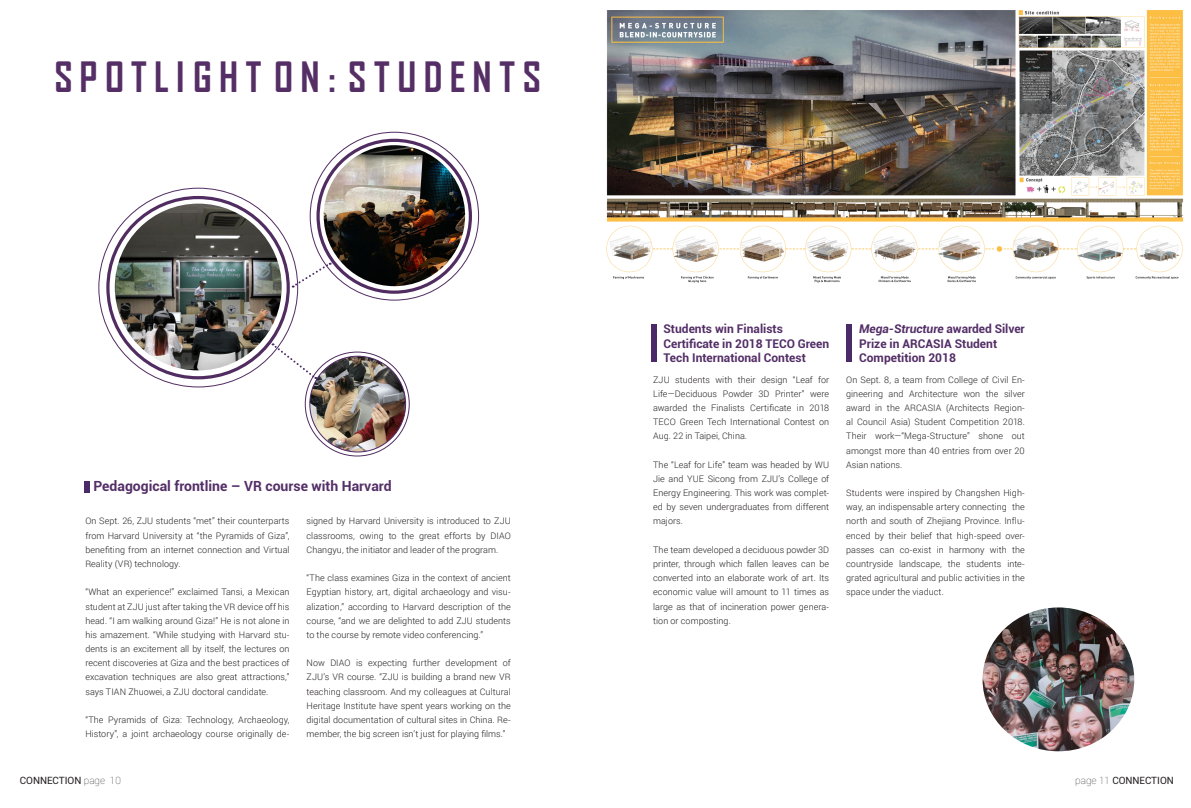
<style>
.page{position:relative;width:1191px;height:808px;background:#fff}
.page>*{position:absolute;margin:0;border:0;box-sizing:border-box;transform-origin:0 0}
.t1{font:700 40px "Agency FB";letter-spacing:.19em;color:#542e65}
.t2{font:700 14px "Roboto";color:#532e67}
.t3{font:700 12px/14.4px "Roboto";color:#532e67}
.t4{font:10px "Roboto";color:#231f20}
.t5{font:300 9px/14.2px "Roboto";letter-spacing:.005em;color:#231f20;text-align:justify}
.s1{font-style:italic}
.s2{font-family:"Adobe Song Std"}
.s3{font-weight:100}
</style>
<div class="page">
<div style="left:85px;top:481px;width:5px;height:12px;background:#4b2b67"></div>
<img style="left:982px;top:607px;width:152px;height:144px">
<img style="left:115px;top:204px;width:167px;height:166px;border-radius:83px">
<img style="left:310px;top:356px;width:95px;height:96px;border-radius:48px">
<svg style="left:272px;top:343px;width:44px;height:37px"></svg>
<img style="left:606px;top:10px;width:578px;height:273px">
<div style="left:846px;top:324px;width:5px;height:37px;background:#4b2b67"></div>
<div style="left:651px;top:324px;width:6px;height:38px;background:#4b2b67"></div>
<img style="left:324px;top:145px;width:141px;height:141px;border-radius:71px">
<div style="left:316px;top:139px;width:156px;height:155px;border:3px solid #512c61;border-radius:50%"></div>
<svg style="left:293px;top:262px;width:38px;height:26px"></svg>
<p class="t1" style="left:54px;top:52px;width:488px">SPOTLIGHT ON: STUDENTS</p>
<p class="t2" style="left:93px;top:477px;width:299px">Pedagogical frontline – VR course with Harvard</p>
<p class="t5" style="left:85px;top:514px;width:206px">On Sept. 26, ZJU students “met” their counterparts from Harvard University at “the Pyramids of Giza”, benefiting from an internet connection and Virtual Reality (VR) technology.</p>
<p class="t5" style="left:85px;top:585px;width:206px">“What an experience!” exclaimed Tansi, a Mexican student at ZJU just after taking the VR device off his head. “I am walking around Giza!” He is not alone in his amazement. “While studying with Harvard stu&shy;dents is an excitement all by itself, the lectures on recent discoveries at Giza and the best practices of excavation techniques are also great attractions,” says TIAN Zhuowei, a ZJU doctoral candidate.</p>
<p class="t5" style="left:85px;top:712px;width:206px">“The Pyramids of Giza: Technology, Archaeology,<br>History”, a joint archaeology course originally de-</p>
<p class="t5" style="left:306px;top:514px;width:206px">signed by Harvard University is introduced to ZJU classrooms, owing to the great efforts by DIAO Changyu, the initiator and leader of the program.</p>
<p class="t5" style="left:306px;top:571px;width:206px">“The class examines Giza in the context of ancient Egyptian history, art, digital archaeology and visu&shy;alization,” according to Harvard description of the course, “and we are delighted to add ZJU students to the course by remote video conferencing.”</p>
<p class="t5" style="left:306px;top:656px;width:206px">Now DIAO is expecting further development of ZJU’s VR course. “ZJU is building a brand new VR teaching classroom. And my colleagues at Cultural Heritage Institute have spent years working on the digital documentation of cultural sites in China. Re&shy;member, the big screen isn’t just for playing films.”</p>
<p class="t3" style="left:663px;top:321px;width:167px">Students win Finalists<br>Certificate in 2018 TECO Green<br>Tech International Contest</p>
<p class="t3" style="left:859px;top:321px;width:167px"><span class="s1">Mega-Structure</span> awarded Silver<br>Prize in ARCASIA Student<br>Competition 2018</p>
<p class="t5" style="left:653px;top:372px;width:177px">ZJU students with their design “Leaf for Life—Deciduous Powder 3D Printer” were awarded the Finalists Certificate in 2018<br>TECO Green Tech International Contest on Aug. 22 in Taipei, China.</p>
<p class="t5" style="left:653px;top:457px;width:177px">The “Leaf for Life” team was headed by WU Jie and YUE Sicong from ZJU’s College of Energy Engineering. This work was complet&shy;ed by seven undergraduates from different majors.</p>
<p class="t5" style="left:653px;top:542px;width:177px">The team developed a deciduous powder 3D printer, through which fallen leaves can be converted into an elaborate work of art. Its economic value will amount to 11 times as large as that of incineration power genera&shy;tion or composting.</p>
<p class="t5" style="left:846px;top:372px;width:180px">On Sept. 8, a team from College of Civil En&shy;gineering and Architecture won the silver award in the ARCASIA (Architects Region&shy;al Council Asia) Student Competition 2018.<br>Their work—“Mega-Structure” shone out amongst more than 40 entries from over 20<br>Asian nations.</p>
<p class="t5" style="left:846px;top:485px;width:180px">Students were inspired by Changshen High&shy;way, an indispensable artery connecting the north and south of Zhejiang Province<span class="s2">.</span> Influ&shy;enced by their belief that high-speed over&shy;passes can co-exist in harmony with the countryside landscape, the students inte&shy;grated agricultural and public activities in the space under the viaduct.</p>
<p class="t4" style="left:20px;top:773px;width:103px">CONNECTION <span class="s3">page 10</span></p>
<p class="t4" style="left:1075px;top:773px;width:100px"><span class="s3">page 11</span> CONNECTION</p>
</div>
